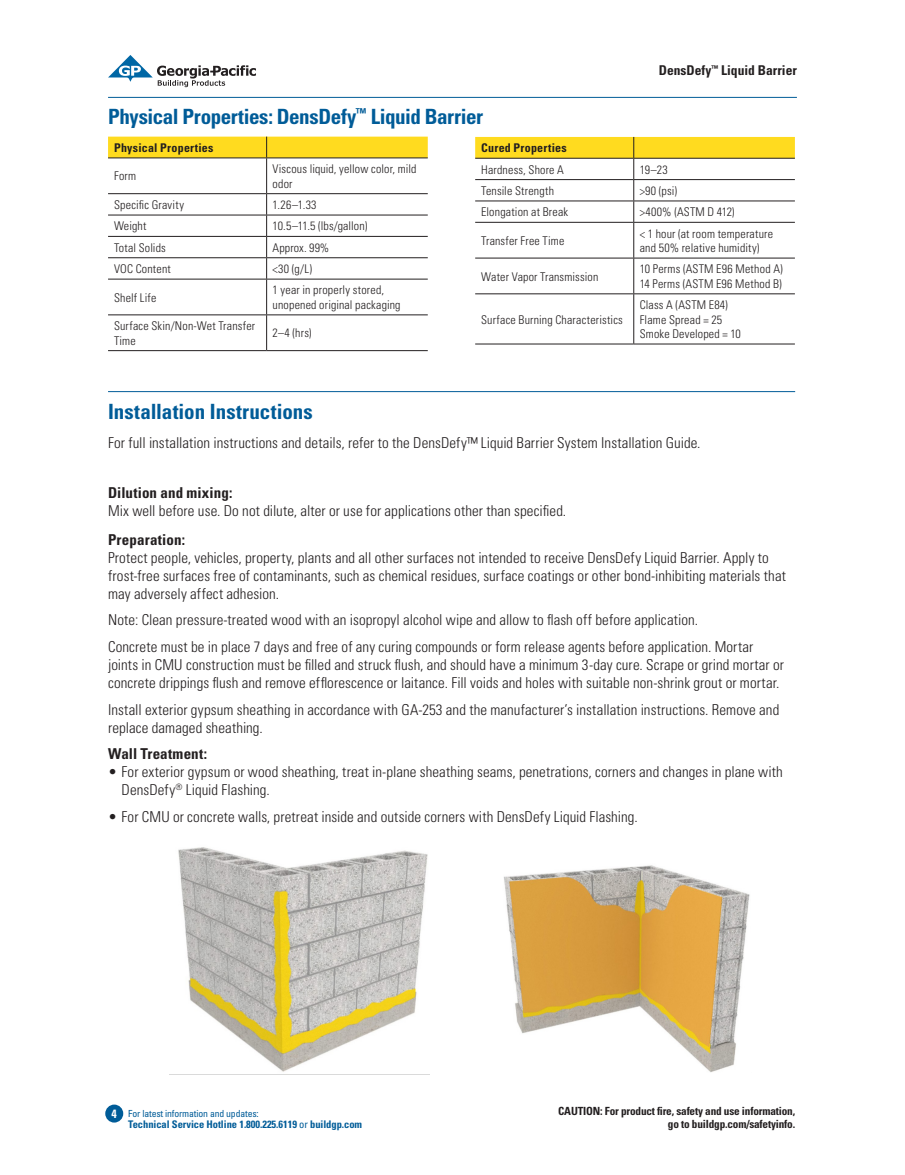
<style>
.page{position:relative;width:905px;height:1175px;background:#fff}
.page>*{position:absolute;margin:0;border:0;box-sizing:border-box;transform-origin:0 0}
.Headline{font:700 condensed 21px "Univers";letter-spacing:-.01em;color:#005c98}
.Body_copy{font:300 condensed 15px/18px "Univers";letter-spacing:.005em;color:#231f20}
.Headline-2{font:300 condensed 15px/18px "Univers";letter-spacing:.005em;color:#231f20}
.Body_copy-2{font:700 condensed 15px "Univers";letter-spacing:.01em;color:#231f20}
.t1{font:700 condensed 13.5px "Univers";color:#231f20}
.Body_copy-3{font:300 condensed 12px/14.4px "Univers";letter-spacing:.015em;color:#231f20}
.Body_copy-4{font:700 condensed 12px "Univers";letter-spacing:.02em;color:#231f20}
.t2{font:700 condensed 11.25px/12.8px "Univers";letter-spacing:-.015em;color:#231f20;text-align:right}
.t3{font:700 condensed 10.5px "Univers";letter-spacing:-.005em;color:#005c98}
.t4{font:condensed 9.75px "Univers";letter-spacing:-.015em;color:#005c98}
.s1{font-weight:700}
.s2{font-weight:700;font-size:12px;color:#fff}
.s3{font-weight:400}
</style>
<div class="page">
<div style="left:105px;top:1104px;width:18px;height:18px;background:#005c98;border-radius:50%"></div>
<hr style="left:108px;top:97px;width:688px;height:1px;background:#005c98">
<svg style="left:108px;top:55px;width:148px;height:32px"></svg>
<hr style="left:108px;top:391px;width:687px;height:1px;background:#005c98">
<img style="left:170px;top:847px;width:260px;height:228px">
<img style="left:504px;top:865px;width:246px;height:207px">
<div style="left:108px;top:137px;width:320px;height:20px;background:#ffdb1f"></div>
<hr style="left:108px;top:157px;width:158px;height:1px;background:#231f20">
<hr style="left:266px;top:157px;width:162px;height:1px;background:#231f20">
<hr style="left:266px;top:158px;width:1px;height:35px;background:#231f20">
<hr style="left:108px;top:193px;width:158px;height:1px;background:#231f20">
<hr style="left:266px;top:193px;width:162px;height:1px;background:#231f20">
<hr style="left:108px;top:215px;width:158px;height:1px;background:#231f20">
<hr style="left:266px;top:215px;width:162px;height:1px;background:#231f20">
<hr style="left:108px;top:236px;width:158px;height:1px;background:#231f20">
<hr style="left:266px;top:236px;width:162px;height:1px;background:#231f20">
<hr style="left:108px;top:257px;width:158px;height:1px;background:#231f20">
<hr style="left:266px;top:257px;width:162px;height:1px;background:#231f20">
<svg style="left:266px;top:194px;width:1px;height:85px"></svg>
<hr style="left:108px;top:279px;width:158px;height:1px;background:#231f20">
<hr style="left:266px;top:279px;width:162px;height:1px;background:#231f20">
<hr style="left:266px;top:279px;width:1px;height:35px;background:#231f20">
<hr style="left:108px;top:314px;width:158px;height:1px;background:#231f20">
<hr style="left:266px;top:314px;width:162px;height:1px;background:#231f20">
<hr style="left:266px;top:315px;width:1px;height:35px;background:#231f20">
<hr style="left:108px;top:350px;width:158px;height:1px;background:#231f20">
<hr style="left:266px;top:350px;width:162px;height:1px;background:#231f20">
<svg style="left:475px;top:137px;width:319px;height:85px"></svg>
<hr style="left:475px;top:222px;width:158px;height:1px;background:#231f20">
<hr style="left:633px;top:222px;width:161px;height:1px;background:#231f20">
<hr style="left:633px;top:223px;width:1px;height:35px;background:#231f20">
<hr style="left:475px;top:258px;width:158px;height:1px;background:#231f20">
<hr style="left:633px;top:258px;width:161px;height:1px;background:#231f20">
<hr style="left:475px;top:293px;width:158px;height:1px;background:#231f20">
<hr style="left:633px;top:293px;width:161px;height:1px;background:#231f20">
<hr style="left:633px;top:294px;width:1px;height:49px;background:#231f20">
<hr style="left:475px;top:343px;width:158px;height:1px;background:#231f20">
<hr style="left:633px;top:343px;width:161px;height:1px;background:#231f20">
<hr style="left:633px;top:258px;width:1px;height:35px;background:#231f20">
<p class="t1" style="left:659px;top:62px;width:139px">DensDefy<sup>™</sup> Liquid Barrier</p>
<p class="Headline" style="left:108px;top:103px;width:376px">Physical Properties: DensDefy<sup>™</sup> Liquid Barrier</p>
<p class="Body_copy-4" style="left:114px;top:140px;width:101px">Physical Properties</p>
<p class="Body_copy-3" style="left:114px;top:169px;width:24px">Form</p>
<p class="Body_copy-3" style="left:272px;top:162px;width:145px">Viscous liquid, yellow color, mild odor</p>
<p class="Body_copy-3" style="left:114px;top:197px;width:71px">Specific Gravity</p>
<p class="Body_copy-3" style="left:272px;top:197px;width:45px">1.26–1.33</p>
<p class="Body_copy-3" style="left:114px;top:219px;width:34px">Weight</p>
<p class="Body_copy-3" style="left:272px;top:219px;width:96px">10.5–11.5 (lbs/gallon)</p>
<p class="Body_copy-3" style="left:114px;top:240px;width:53px">Total Solids</p>
<p class="Body_copy-3" style="left:272px;top:240px;width:58px">Approx. 99%</p>
<p class="Body_copy-3" style="left:114px;top:261px;width:58px">VOC Content</p>
<p class="Body_copy-3" style="left:272px;top:261px;width:41px">&lt;30 (g/L)</p>
<p class="Body_copy-3" style="left:114px;top:290px;width:44px">Shelf Life</p>
<p class="Body_copy-3" style="left:272px;top:283px;width:129px">1 year in properly stored, unopened original packaging</p>
<p class="Body_copy-3" style="left:114px;top:318px;width:143px">Surface Skin/Non-Wet Transfer<br>Time</p>
<p class="Body_copy-3" style="left:272px;top:326px;width:40px">2–4 (hrs)</p>
<p class="Body_copy-4" style="left:481px;top:141px;width:87px">Cured Properties</p>
<p class="Body_copy-3" style="left:481px;top:162px;width:84px">Hardness, Shore A</p>
<p class="Body_copy-3" style="left:639px;top:162px;width:29px">19–23</p>
<p class="Body_copy-3" style="left:481px;top:183px;width:74px">Tensile Strength</p>
<p class="Body_copy-3" style="left:639px;top:183px;width:39px">&gt;90 (psi)</p>
<p class="Body_copy-3" style="left:481px;top:205px;width:89px">Elongation at Break</p>
<p class="Body_copy-3" style="left:639px;top:205px;width:96px">&gt;400% (ASTM D 412)</p>
<p class="Body_copy-3" style="left:481px;top:233px;width:85px">Transfer Free Time</p>
<p class="Body_copy-3" style="left:639px;top:226px;width:135px">&lt; 1 hour (at room temperature and 50% relative humidity)</p>
<p class="Body_copy-3" style="left:481px;top:269px;width:119px">Water Vapor Transmission</p>
<p class="Body_copy-3" style="left:639px;top:262px;width:144px">10 Perms (ASTM E96 Method A)<br>14 Perms (ASTM E96 Method B)</p>
<p class="Body_copy-3" style="left:481px;top:312px;width:143px">Surface Burning Characteristics</p>
<p class="Body_copy-3" style="left:639px;top:297px;width:103px">Class A (ASTM E84)<br>Flame Spread = 25<br>Smoke Developed = 10</p>
<p class="Headline" style="left:108px;top:398px;width:206px">Installation Instructions</p>
<p class="Body_copy" style="left:108px;top:433px;width:594px">For full installation instructions and details, refer to the DensDefy™ Liquid Barrier System Installation Guide.</p>
<p class="Headline-2" style="left:108px;top:483px;width:459px"><span class="s1">Dilution and mixing:<br></span>Mix well before use. Do not dilute, alter or use for applications other than specified.</p>
<p class="Body_copy" style="left:108px;top:530px;width:679px"><span class="s1">Preparation:<br></span>Protect people, vehicles, property, plants and all other surfaces not intended to receive DensDefy Liquid Barrier. Apply to frost-free surfaces free of contaminants, such as chemical residues, surface coatings or other bond-inhibiting materials that may adversely affect adhesion.</p>
<p class="Body_copy" style="left:108px;top:611px;width:591px">Note: Clean pressure-treated wood with an isopropyl alcohol wipe and allow to flash off before application.</p>
<p class="Body_copy" style="left:108px;top:637px;width:677px">Concrete must be in place 7 days and free of any curing compounds or form release agents before application. Mortar joints in CMU construction must be filled and struck flush, and should have a minimum 3-day cure. Scrape or grind mortar or concrete drippings flush and remove efflorescence or laitance. Fill voids and holes with suitable non-shrink grout or mortar.</p>
<p class="Body_copy" style="left:108px;top:700px;width:672px">Install exterior gypsum sheathing in accordance with GA-253 and the manufacturer’s installation instructions. Remove and replace damaged sheathing.</p>
<p class="Body_copy-2" style="left:108px;top:744px;width:101px">Wall Treatment:</p>
<p class="Body_copy" style="left:122px;top:763px;width:662px;text-indent:-14px">• For exterior gypsum or wood sheathing, treat in-plane sheathing seams, penetrations, corners and changes in plane with<br>DensDefy<sup>®</sup> Liquid Flashing.</p>
<p class="Body_copy" style="left:108px;top:807px;width:531px">• For CMU or concrete walls, pretreat inside and outside corners with DensDefy Liquid Flashing.</p>
<p class="t4" style="left:112px;top:1106px;width:149px"><span class="s2">4</span> For latest information and updates:</p>
<p class="t3" style="left:128px;top:1117px;width:235px">Technical Service Hotline 1.800.225.6119 <span class="s3">or</span> buildgp.com</p>
<p class="t2" style="left:558px;top:1104px;width:238px">CAUTION: For product fire, safety and use information, go to buildgp.com/safetyinfo.</p>
</div>
